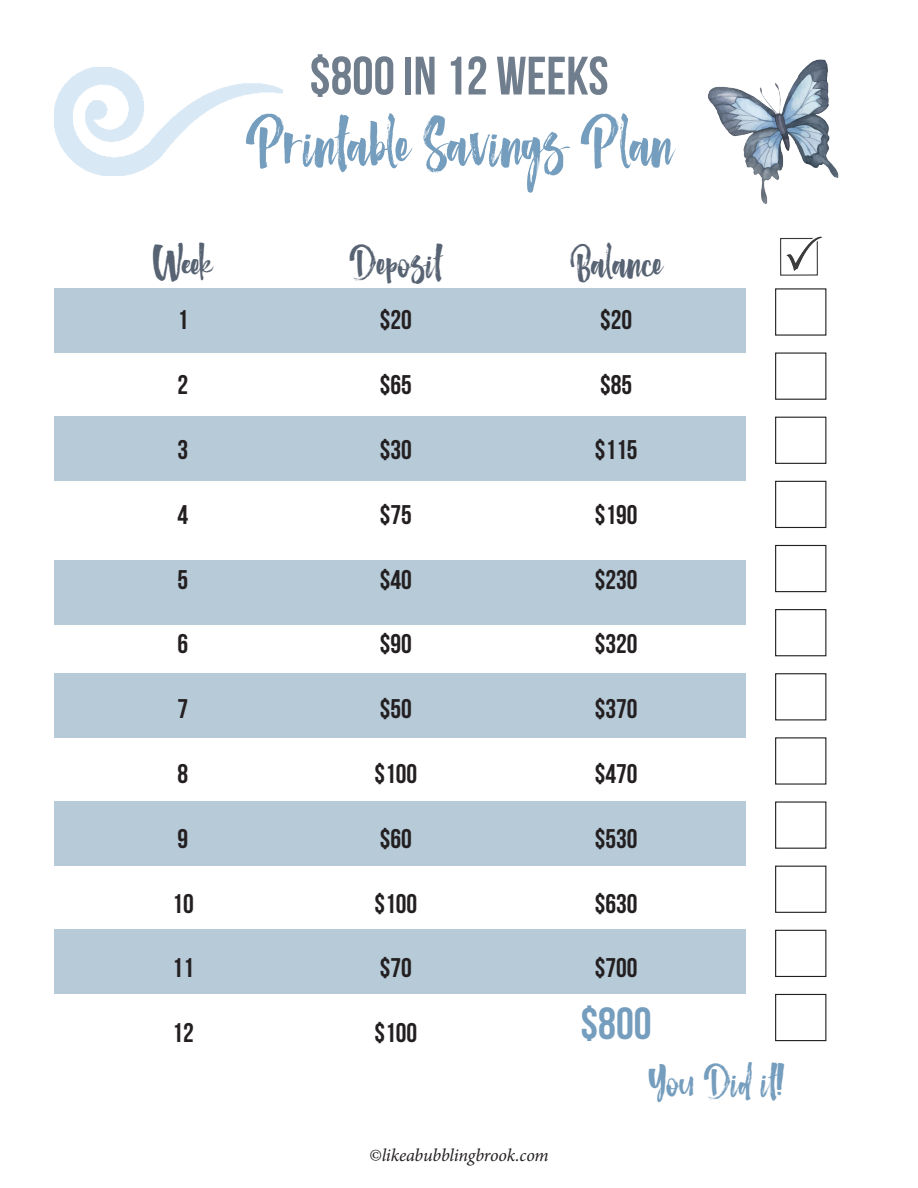
<style>
.page{position:relative;width:918px;height:1188px;background:#fff}
.page>*{position:absolute;margin:0;border:0;box-sizing:border-box;transform-origin:0 0}
.t1{font:54px "Glamz";color:#759dbd}
.t2{font:700 54px "Bebas Neue";color:#6f7d8d}
.t3{font:45px "Bebas Neue";color:#759dbd}
.t4{font:36px "Glamz";color:#576272}
.t5{font:36px "Glamz";color:#759dbd}
.t6{font:27px "Bebas Neue";color:#231f20}
.t7{font:italic 18px "Minion Pro";letter-spacing:-.01em;color:#231f20}
</style>
<div class="page">
<div style="left:54px;top:288px;width:691px;height:64px;background:#b7cad8"></div>
<div style="left:54px;top:417px;width:691px;height:64px;background:#b7cad8"></div>
<div style="left:54px;top:560px;width:691px;height:64px;background:#b7cad8"></div>
<div style="left:54px;top:673px;width:691px;height:64px;background:#b7cad8"></div>
<div style="left:54px;top:801px;width:691px;height:65px;background:#b7cad8"></div>
<div style="left:54px;top:930px;width:691px;height:64px;background:#b7cad8"></div>
<img style="left:780px;top:236px;width:42px;height:40px">
<div style="left:775px;top:994px;width:51px;height:47px;border:1px solid #231f20"></div>
<div style="left:775px;top:352px;width:51px;height:48px;border:1px solid #231f20"></div>
<div style="left:775px;top:417px;width:51px;height:47px;border:1px solid #231f20"></div>
<div style="left:775px;top:481px;width:51px;height:47px;border:1px solid #231f20"></div>
<div style="left:775px;top:545px;width:51px;height:47px;border:1px solid #231f20"></div>
<div style="left:775px;top:609px;width:51px;height:47px;border:1px solid #231f20"></div>
<div style="left:775px;top:673px;width:51px;height:47px;border:1px solid #231f20"></div>
<div style="left:775px;top:801px;width:51px;height:48px;border:1px solid #231f20"></div>
<div style="left:775px;top:866px;width:51px;height:47px;border:1px solid #231f20"></div>
<div style="left:775px;top:930px;width:51px;height:47px;border:1px solid #231f20"></div>
<img style="left:708px;top:59px;width:131px;height:145px">
<img style="left:54px;top:68px;width:229px;height:107px">
<p class="t2" style="left:309px;top:46px;width:301px">$800 IN 12 WEEKS</p>
<p class="t1" style="left:246px;top:112px;width:428px">Printable Savings Plan</p>
<p class="t4" style="left:153px;top:242px;width:61px">Week</p>
<p class="t6" style="left:178px;top:305px;width:12px">1</p>
<p class="t4" style="left:350px;top:242px;width:93px">Deposit</p>
<p class="t6" style="left:380px;top:305px;width:34px">$20</p>
<p class="t4" style="left:570px;top:242px;width:93px">Balance</p>
<p class="t6" style="left:600px;top:305px;width:34px">$20</p>
<p class="t6" style="left:178px;top:370px;width:12px">2</p>
<p class="t6" style="left:380px;top:370px;width:34px">$65</p>
<p class="t6" style="left:600px;top:370px;width:34px">$85</p>
<p class="t6" style="left:178px;top:435px;width:12px">3</p>
<p class="t6" style="left:380px;top:435px;width:34px">$30</p>
<p class="t6" style="left:595px;top:435px;width:44px">$115</p>
<p class="t6" style="left:178px;top:500px;width:12px">4</p>
<p class="t6" style="left:380px;top:500px;width:34px">$75</p>
<p class="t6" style="left:595px;top:500px;width:44px">$190</p>
<p class="t6" style="left:178px;top:564px;width:12px">5</p>
<p class="t6" style="left:380px;top:564px;width:34px">$40</p>
<p class="t6" style="left:595px;top:564px;width:44px">$230</p>
<p class="t6" style="left:178px;top:629px;width:12px">6</p>
<p class="t6" style="left:380px;top:629px;width:34px">$90</p>
<p class="t6" style="left:595px;top:629px;width:44px">$320</p>
<p class="t6" style="left:178px;top:694px;width:12px">7</p>
<p class="t6" style="left:380px;top:694px;width:34px">$50</p>
<p class="t6" style="left:595px;top:694px;width:44px">$370</p>
<p class="t6" style="left:178px;top:759px;width:12px">8</p>
<p class="t6" style="left:374px;top:759px;width:44px">$100</p>
<p class="t6" style="left:595px;top:759px;width:44px">$470</p>
<p class="t6" style="left:178px;top:824px;width:12px">9</p>
<p class="t6" style="left:380px;top:824px;width:34px">$60</p>
<p class="t6" style="left:595px;top:824px;width:44px">$530</p>
<p class="t6" style="left:172px;top:888px;width:23px">10</p>
<p class="t6" style="left:374px;top:888px;width:44px">$100</p>
<p class="t6" style="left:595px;top:888px;width:44px">$630</p>
<p class="t6" style="left:172px;top:953px;width:23px">11</p>
<p class="t6" style="left:380px;top:953px;width:34px">$70</p>
<p class="t6" style="left:595px;top:953px;width:44px">$700</p>
<p class="t6" style="left:172px;top:1018px;width:23px">12</p>
<p class="t6" style="left:374px;top:1018px;width:44px">$100</p>
<p class="t3" style="left:580px;top:999px;width:73px">$800</p>
<p class="t5" style="left:649px;top:1060px;width:138px">You Did it!</p>
<p class="t7" style="left:369px;top:1143px;width:181px">©likeabubblingbrook.com</p>
</div>
